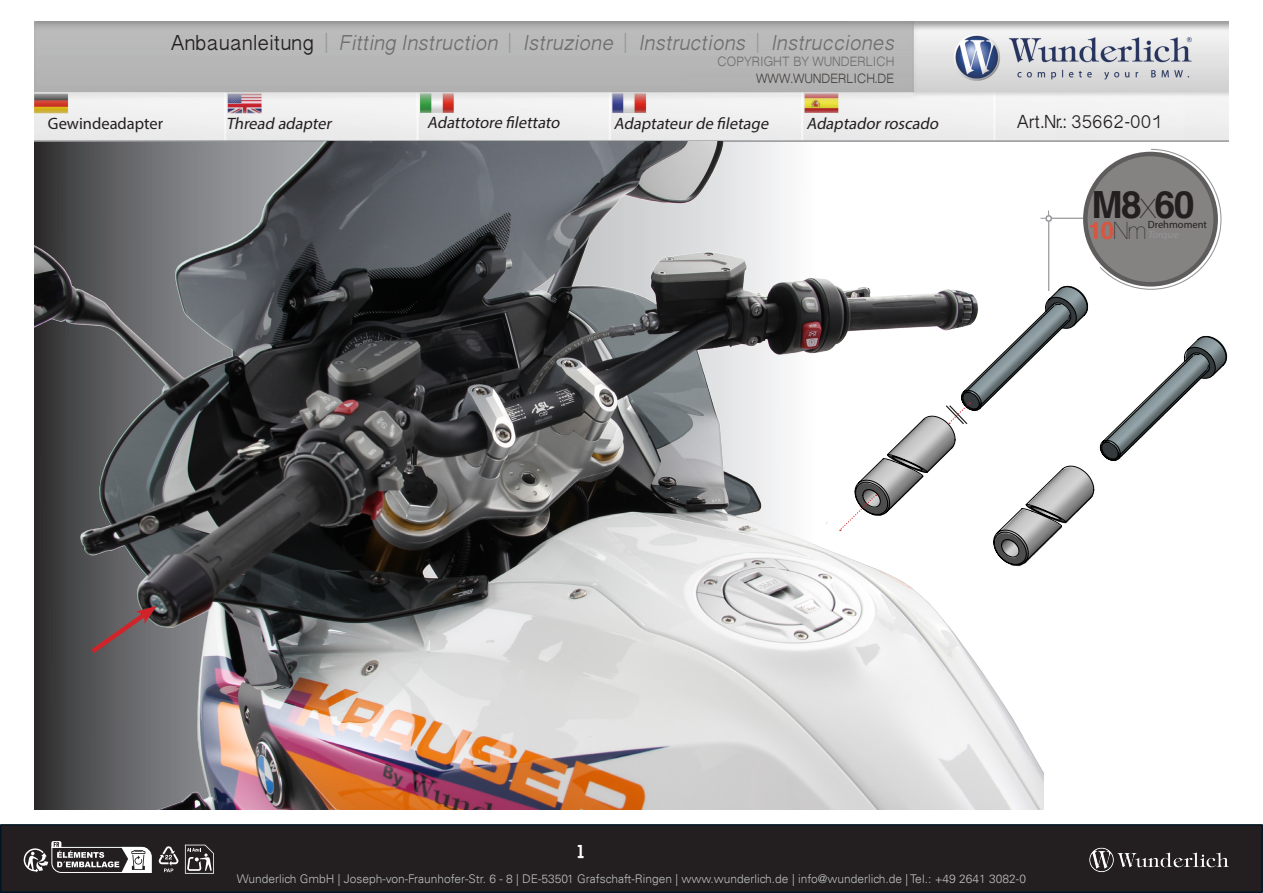
<style>
.page{position:relative;width:1263px;height:893px;background:#fff}
.page>*{position:absolute;margin:0;border:0;box-sizing:border-box;transform-origin:0 0}
.t1{font:700 37.5px "Helvetica";color:#231f20}
.t2{font:italic 24px "Oriya Sangam MN";color:#706e6e}
.t3{font:700 24px "Helvetica";color:#d85540}
.t4{font:21px "Oriya Sangam MN";color:#231f20}
.t5{font:italic 16.5px "Myriad Pro";color:#231f20}
.t6{font:16.5px "Myriad Pro";color:#231f20}
.t7{font:15px "Oriya Sangam MN";color:#706e6e}
.t8{font:15px "Oriya Sangam MN";color:#454240}
.t9{font:700 13.5px "Gobold";color:#fff}
.t10{font:300 12px "Univers LT";color:#bcbdc0}
.t11{font:10.5px "Myriad Pro";color:#231f20}
.s1{font-style:normal;color:#231f20}
.s2{font-style:normal;color:#939598}
.s3{font-family:"Helvetica Neue";font-weight:200}
.s4{font-family:"Helvetica Neue";font-weight:200;color:#231f20}
</style>
<div class="page">
<img style="left:34px;top:21px;width:1195px;height:119px">
<svg style="left:1044px;top:350px;width:183px;height:195px"></svg>
<hr style="left:34px;top:140px;width:1195px;height:2px;background:#939598">
<svg style="left:1044px;top:148px;width:182px;height:311px"></svg>
<div style="left:1045px;top:215px;width:7px;height:7px;border:2px solid #939598;border-radius:50%"></div>
<img style="left:34px;top:141px;width:1010px;height:669px">
<svg style="left:86px;top:606px;width:71px;height:51px;background:#6c595c"></svg>
<div style="left:1085px;top:154px;width:131px;height:130px;background:#858282;border-radius:50%"></div>
<div style="left:1083px;top:152px;width:135px;height:135px;border:4px solid #5e5c5c;border-radius:50%"></div>
<div style="left:1px;top:825px;width:1261px;height:67px;background:#231f20"></div>
<div style="left:0;top:824px;width:1263px;height:69px;border:2px solid #011622"></div>
<img style="left:1086px;top:824px;width:177px;height:69px">
<svg style="left:158px;top:846px;width:20px;height:26px"></svg>
<svg style="left:24px;top:841px;width:128px;height:32px"></svg>
<svg style="left:185px;top:845px;width:29px;height:29px"></svg>
<h2 class="t2" style="left:171px;top:28px;width:731px"><span class="s1">A n b a u a n l e i t u n g</span> <span class="s2">|</span> FittingInstruction <span class="s2">|</span> Istruzione <span class="s2">|</span> Instructions <span class="s2">|</span> Instrucciones</h2>
<p class="t8" style="left:756px;top:69px;width:140px">WWW.WUNDERLICH.DE</p>
<p class="t7" style="left:717px;top:52px;width:179px">COPYRIGHT BY WUNDERLICH</p>
<h3 class="t6" style="left:48px;top:113px;width:117px">Gewindeadapter</h3>
<h3 class="t5" style="left:226px;top:113px;width:110px">Thread adapter</h3>
<h3 class="t5" style="left:427px;top:113px;width:137px">Adattotore filettato</h3>
<h3 class="t5" style="left:614px;top:114px;width:159px">Adaptateurde filetage</h3>
<h3 class="t5" style="left:806px;top:113px;width:137px">Adaptadorroscado</h3>
<h3 class="t4" style="left:1017px;top:108px;width:146px">Art.Nr.: 35662-001</h3>
<h1 class="t1" style="left:1091px;top:175px;width:105px">M8<span class="s3">x</span>60</h1>
<h2 class="t3" style="left:1088px;top:211px;width:60px">10<span class="s4">Nm</span></h2>
<p class="t11" style="left:1148px;top:218px;width:61px">Drehmoment</p>
<p class="t9" style="left:577px;top:843px;width:9px">1</p>
<p class="t10" style="left:237px;top:871px;width:790px">Wunderlich GmbH | Joseph-von-Fraunhofer-Str. 6 - 8 | DE-53501 Grafschaft-Ringen | www.wunderlich.de | info@wunderlich.de | Tel.: +49 2641 3082-0</p>
</div>
